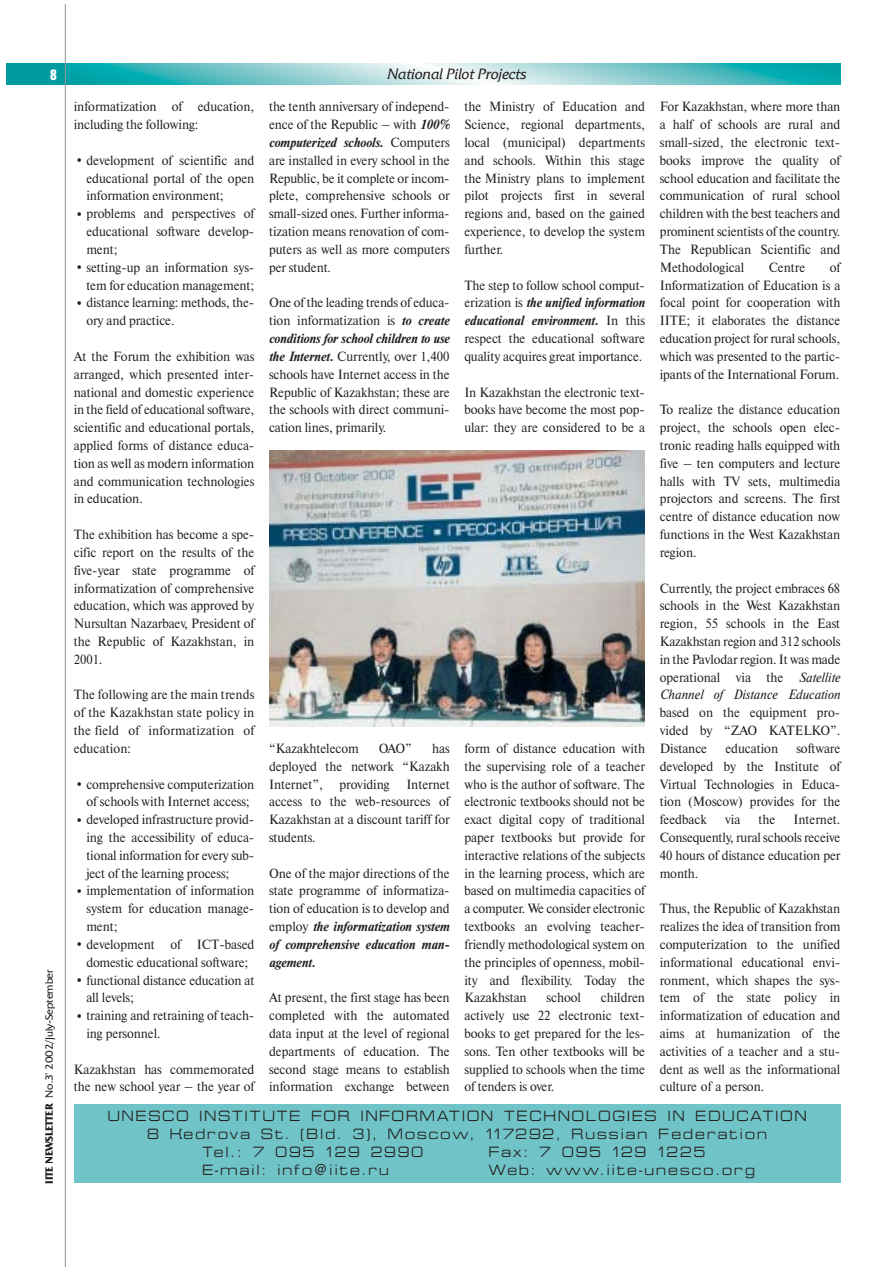
<style>
.page{position:relative;width:893px;height:1275px;background:#fff}
.page>*{position:absolute;margin:0;border:0;box-sizing:border-box;transform-origin:0 0}
.t1{font:14.85px "Eurofont Extended";letter-spacing:.165em;color:#231f1f;scale:.9 1}
.t2{font:italic 14.85px "Friz Quadrata C";letter-spacing:-.005em;color:#231f1f}
.t3{font:14.85px "Bastion Kontrast";color:#fff}
.t4{font:13.35px/17.9px "Newton C";color:#231f1f;text-align:justify;scale:.95 1}
.t5{font:10.35px "Friz Quadrata C";letter-spacing:-.005em;color:#231f1f}
.s1{font-size:16.35px}
.s2{font-weight:700;font-style:italic}
.s3{font-style:italic}
.s4{font-weight:700}
</style>
<div class="page">
<svg style="left:66px;top:63px;width:774px;height:21px"></svg>
<div style="left:6px;top:63px;width:59px;height:21px;background:#009b9e"></div>
<div style="left:74px;top:1104px;width:766px;height:79px;background:#70c3c6"></div>
<img style="left:269px;top:450px;width:376px;height:277px">
<hr style="left:65px;top:4px;width:1px;height:1263px;background:#939497">
<p class="t3" style="left:50px;top:69px;width:8px">8</p>
<p class="t2" style="left:387px;top:67px;width:141px">National Pilot Projects</p>
<p class="t4" style="left:74px;top:99px;width:191px">informatization of education, including the following:</p>
<p class="t4" style="left:86px;top:152px;width:178px;text-indent:-13px"><span class="s1">•</span>development of scientific and educational portal of the open information environment;</p>
<p class="t4" style="left:86px;top:206px;width:178px;text-indent:-13px"><span class="s1">•</span>problems and perspectives of educational software develop&shy;ment;</p>
<p class="t4" style="left:74px;top:259px;width:191px;text-align:right"><span class="s1">•</span>setting-up an information sys&shy;tem for education management;</p>
<p class="t4" style="left:86px;top:295px;width:178px;text-indent:-13px"><span class="s1">•</span>distance learning: methods, the&shy;ory and practice.</p>
<p class="t4" style="left:74px;top:348px;width:191px">At the Forum the exhibition was arranged, which presented inter&shy;national and domestic experience in the field of educational software, scientific and educational portals, applied forms of distance educa&shy;tion as well as modern information and communication technologies in education.</p>
<p class="t4" style="left:74px;top:527px;width:191px">The exhibition has become a spe&shy;cific report on the results of the five-year state programme of informatization of comprehensive education, which was approved by Nursultan Nazarbaev, President of the Republic of Kazakhstan, in 2001.</p>
<p class="t4" style="left:74px;top:687px;width:191px">The following are the main trends of the Kazakhstan state policy in the field of informatization of education:</p>
<p class="t4" style="left:86px;top:776px;width:178px;text-indent:-13px"><span class="s1">•</span>comprehensive computerization of schools with Internet access;</p>
<p class="t4" style="left:86px;top:812px;width:178px;text-indent:-13px"><span class="s1">•</span>developed infrastructure provid&shy;ing the accessibility of educa&shy;tional information for every sub&shy;ject of the learning process;</p>
<p class="t4" style="left:86px;top:883px;width:178px;text-indent:-13px"><span class="s1">•</span>implementation of information system for education manage&shy;ment;</p>
<p class="t4" style="left:74px;top:936px;width:191px;text-align:center"><span class="s1">•</span>development of ICT-based domestic educational software;</p>
<p class="t4" style="left:86px;top:972px;width:178px;text-indent:-13px"><span class="s1">•</span>functional distance education at all levels;</p>
<p class="t4" style="left:86px;top:1008px;width:178px;text-indent:-13px"><span class="s1">•</span>training and retraining of teach&shy;ing personnel.</p>
<p class="t4" style="left:74px;top:1061px;width:191px">Kazakhstan has commemorated the new school year – the year of</p>
<p class="t4" style="left:464px;top:99px;width:191px">the Ministry of Education and Science, regional departments, local (municipal) departments and schools. Within this stage the Ministry plans to implement pilot projects first in several regions and, based on the gained experience, to develop the system further.</p>
<p class="t4" style="left:464px;top:277px;width:191px">The step to follow school comput&shy;erization is <span class="s2">the unified information educational environment.</span> In this respect the educational software quality acquires great importance.</p>
<p class="t4" style="left:464px;top:384px;width:191px">In Kazakhstan the electronic text&shy;books have become the most pop&shy;ular: they are considered to be a</p>
<p class="t4" style="left:269px;top:99px;width:191px">the tenth anniversary of independ&shy;ence of the Republic – with <span class="s2">100% computerized schools.</span> Computers are installed in every school in the Republic, be it complete or incom&shy;plete, comprehensive schools or small-sized ones. Further informa&shy;tization means renovation of com&shy;puters as well as more computers per student.</p>
<p class="t4" style="left:269px;top:295px;width:191px">One of the leading trends of educa&shy;tion informatization is <span class="s2">to create conditions for school children to use the Internet.</span> Currently, over 1,400 schools have Internet access in the Republic of Kazakhstan; these are the schools with direct communi&shy;cation lines, primarily.</p>
<p class="t4" style="left:659px;top:99px;width:191px">For Kazakhstan, where more than a half of schools are rural and small-sized, the electronic text&shy;books improve the quality of school education and facilitate the communication of rural school children with the best teachers and prominent scientists of the country.<br>The Republican Scientific and Methodological</p>
<p class="t4" style="left:659px;top:259px;width:191px;text-indent:170px">of Informatization of Education is a focal point for cooperation with IITE; it elaborates the distance education project for rural schools, which was presented to the partic&shy;ipants of the International Forum.</p>
<p class="t4" style="left:659px;top:402px;width:191px">To realize the distance education project, the schools open elec&shy;tronic reading halls equipped with five – ten computers and lecture halls with TV sets, multimedia projectors and screens. The first centre of distance education now functions in the West Kazakhstan region.</p>
<p class="t4" style="left:659px;top:580px;width:191px">Currently, the project embraces 68 schools in the West Kazakhstan region, 55 schools in the East Kazakhstan region and 312 schools in the Pavlodar region. It was made operational via the <span class="s3">Satellite Channel of Distance Education</span></p>
<p class="t4" style="left:659px;top:705px;width:191px">based on the equipment pro&shy;vided by “ZAO KATELKO”.<br>Distance</p>
<p class="t4" style="left:768px;top:259px;width:40px">Centre</p>
<p class="t4" style="left:269px;top:740px;width:191px;text-indent:163px">has deployed the network “Kazakh Internet”, providing Internet access to the web-resources of Kazakhstan at a discount tariff for students.</p>
<p class="t4" style="left:269px;top:865px;width:192px">One of the major directions of the state programme of informatiza&shy;tion of education is to develop and employ <span class="s2">the informatization system of comprehensive education man&shy;agement.</span></p>
<p class="t4" style="left:269px;top:990px;width:191px">At present, the first stage has been completed with the automated data input at the level of regional departments of education. The second stage means to establish information exchange between</p>
<p class="t4" style="left:269px;top:740px;width:96px">“Kazakhtelecom</p>
<p class="t4" style="left:379px;top:740px;width:36px">OAO”</p>
<p class="t4" style="left:464px;top:740px;width:191px">form of distance education with the supervising role of a teacher who is the author of software. The electronic textbooks should not be exact digital copy of traditional paper textbooks but provide for interactive relations of the subjects in the learning process, which are based on multimedia capacities of a computer. We consider electronic textbooks an evolving teacher&shy;friendly methodological system on the principles of openness, mobil&shy;ity and flexibility. Today the Kazakhstan</p>
<p class="t4" style="left:659px;top:740px;width:191px;text-indent:137px">software developed by the Institute of Virtual Technologies in Educa&shy;tion (Moscow) provides for the feedback</p>
<p class="t4" style="left:725px;top:740px;width:57px">education</p>
<p class="t4" style="left:725px;top:812px;width:18px">via</p>
<p class="t4" style="left:758px;top:812px;width:19px">the</p>
<p class="t4" style="left:659px;top:812px;width:191px;text-indent:134px">Internet.<br>Consequently, rural schools receive 40 hours of distance education per month.</p>
<p class="t4" style="left:659px;top:901px;width:191px">Thus, the Republic of Kazakhstan realizes the idea of transition from computerization to the unified informational educational envi&shy;ronment, which shapes the sys&shy;tem of the state policy in informatization of education and aims at humanization of the activities of a teacher and a stu&shy;dent as well as the informational culture of a person.</p>
<p class="t5" style="left:45px;top:1184px;width:216px;rotate:-90deg"><span class="s4">IITE NEWSLETTER</span> No.3’ 2002/July-September</p>
<p class="t4" style="left:464px;top:990px;width:191px;text-indent:136px">children actively use 22 electronic text&shy;books to get prepared for the les&shy;sons. Ten other textbooks will be supplied to schools when the time of tenders is over.</p>
<p class="t1" style="left:108px;top:1111px;width:777px">UNESCO INSTITUTE FOR INFORMATION TECHNOLOGIES IN EDUCATION</p>
<p class="t1" style="left:147px;top:1129px;width:690px">8 Kedrova St. (Bld. 3), Moscow, 117292, Russian Federation</p>
<p class="t1" style="left:202px;top:1147px;width:247px">Tel.: 7 095 129 2990</p>
<p class="t1" style="left:488px;top:1147px;width:242px">Fax: 7 095 129 1225</p>
<p class="t1" style="left:202px;top:1164px;width:209px">E-mail: info@iite.ru</p>
<p class="t1" style="left:488px;top:1164px;width:297px">Web: www.iite-unesco.org</p>
<p class="t4" style="left:546px;top:990px;width:38px">school</p>
</div>
